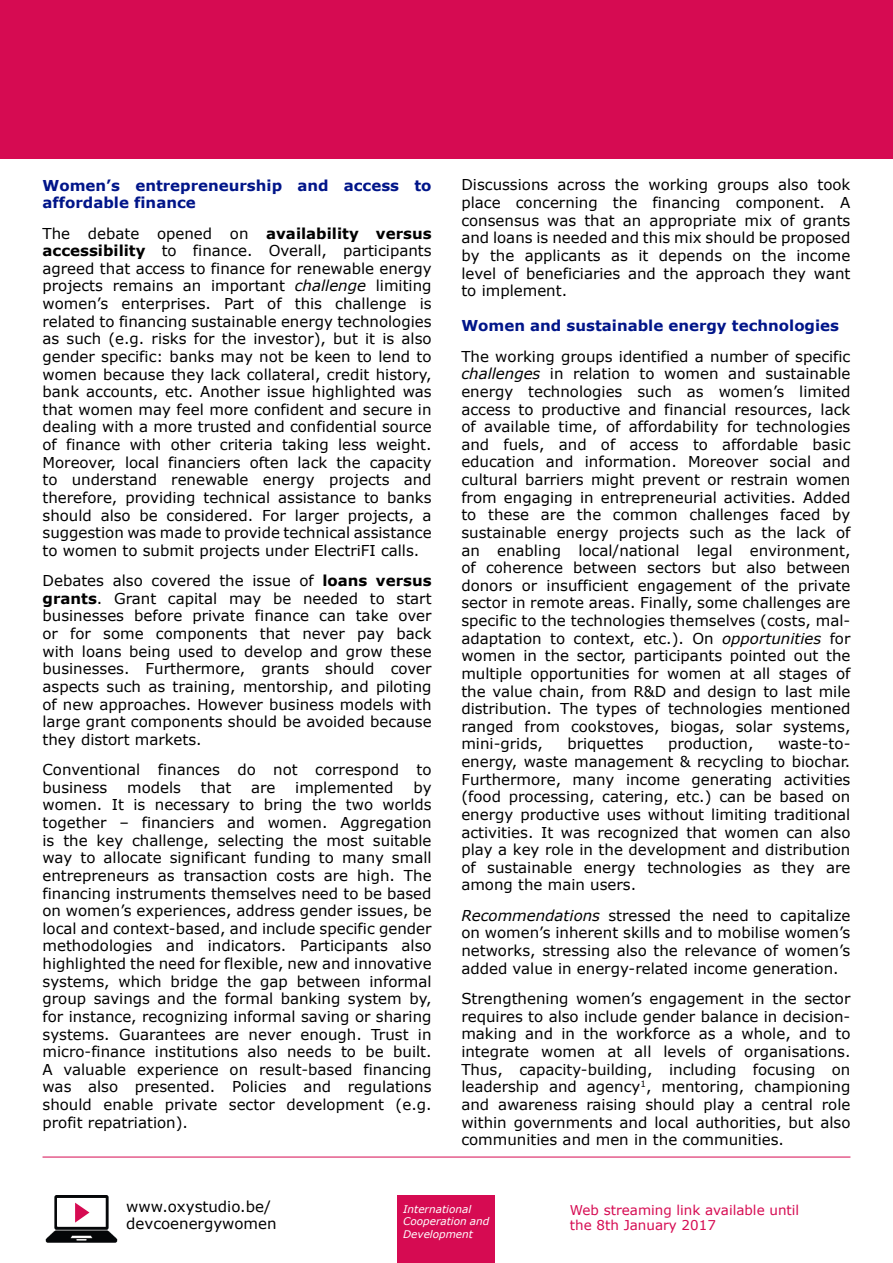
<style>
.page{position:relative;width:893px;height:1263px;background:#fff}
.page>*{position:absolute;margin:0;border:0;box-sizing:border-box;transform-origin:0 0}
.t1{font:15px/17.5px "Verdana";color:#000;text-align:justify}
.t2{font:700 15px/17.7px "Verdana";color:#001589}
.t3{font:13.5px/15px "Verdana";color:#d60b52}
.t4{font:italic 10.5px/12.6px "Verdana";color:#fff}
.s1{font-weight:700}
.s2{font-style:italic}
</style>
<div class="page">
<div style="left:0;top:0;width:893px;height:158px;background:#d60b52"></div>
<div style="left:398px;top:1195px;width:97px;height:68px;background:#d60b52"></div>
<hr style="left:43px;top:1157px;width:807px;height:1px;background:#d60b52">
<img style="left:45px;top:1196px;width:73px;height:46px">
<div style="left:58px;top:1199px;width:47px;height:27px;background:#fff"></div>
<svg style="left:75px;top:1203px;width:14px;height:19px"></svg>
<p class="t2" style="left:43px;top:176px;width:391px">Women’s entrepreneurship and access to affordable finance</p>
<p class="t1" style="left:43px;top:224px;width:391px">The debate opened on <span class="s1">availability versus accessibility</span> to finance. Overall, participants agreed that access to finance for renewable energy projects remains an important <span class="s2">challenge</span> limiting women’s enterprises. Part of this challenge is related to financing sustainable energy technologies as such (e.g. risks for the investor), but it is also gender specific: banks may not be keen to lend to women because they lack collateral, credit history, bank accounts, etc. Another issue highlighted was that women may feel more confident and secure in dealing with a more trusted and confidential source of finance with other criteria taking less weight.<br>Moreover, local financiers often lack the capacity to understand renewable energy projects and therefore, providing technical assistance to banks should also be considered. For larger projects, a suggestion was made to provide technical assistance to women to submit projects under ElectriFI calls.</p>
<p class="t1" style="left:43px;top:572px;width:391px">Debates also covered the issue of <span class="s1">loans versus grants</span>. Grant capital may be needed to start businesses before private finance can take over or for some components that never pay back with loans being used to develop and grow these businesses. Furthermore, grants should cover aspects such as training, mentorship, and piloting of new approaches. However business models with large grant components should be avoided because they distort markets.</p>
<p class="t1" style="left:43px;top:761px;width:391px">Conventional finances do not correspond to business</p>
<p class="t1" style="left:43px;top:778px;width:391px;text-indent:371px">by women. It is necessary to bring the two worlds together – financiers and women. Aggregation is the key challenge, selecting the most suitable way to allocate significant funding to many small entrepreneurs as transaction costs are high. The financing instruments themselves need to be based on women’s experiences, address gender issues, be local and context-based, and include specific gender methodologies and indicators. Participants also highlighted the need for flexible, new and innovative systems, which bridge the gap between informal group savings and the formal banking system by, for instance, recognizing informal saving or sharing systems. Guarantees are never enough. Trust in micro-finance institutions also needs to be built.<br>A valuable experience on result-based financing was also presented. Policies and regulations should enable private sector development (e.g. profit repatriation).</p>
<p class="t1" style="left:127px;top:778px;width:55px">models</p>
<p class="t1" style="left:201px;top:778px;width:32px">that</p>
<p class="t1" style="left:251px;top:778px;width:26px">are</p>
<p class="t1" style="left:295px;top:778px;width:100px">implemented</p>
<p class="t1" style="left:461px;top:176px;width:391px">Discussions across the working groups also took place concerning the financing component. A consensus was that an appropriate mix of grants and loans is needed and this mix should be proposed by the applicants as it depends on the income level of beneficiaries and the approach they want to implement.</p>
<p class="t2" style="left:461px;top:317px;width:379px">Women and sustainable energy technologies</p>
<p class="t1" style="left:461px;top:347px;width:391px">The working groups identified a number of specific <span class="s2">challenges</span> in relation to women and sustainable energy technologies such as women’s limited access to productive and financial resources, lack of available time, of affordability for technologies and fuels, and of access to affordable basic education and information. Moreover social and cultural barriers might prevent or restrain women from engaging in entrepreneurial activities. Added to these are the common challenges faced by sustainable energy projects such as the lack of an enabling local/national legal environment, of coherence between sectors but also between donors or insufficient engagement of the private sector in remote areas. Finally, some challenges are specific to the technologies themselves (costs, mal&shy;adaptation to context, etc.). On <span class="s2">opportunities</span> for women in the sector, participants pointed out the multiple opportunities for women at all stages of the value chain, from R&amp;D and design to last mile distribution. The types of technologies mentioned ranged from cookstoves, biogas, solar systems, mini-grids,</p>
<p class="t1" style="left:567px;top:735px;width:78px">briquettes</p>
<p class="t1" style="left:668px;top:735px;width:87px">production,</p>
<p class="t1" style="left:461px;top:735px;width:391px;text-indent:317px">waste-to&shy;energy, waste management &amp; recycling to biochar.<br>Furthermore, many income generating activities (food processing, catering, etc.) can be based on energy productive uses without limiting traditional activities. It was recognized that women can also play a key role in the development and distribution of sustainable energy technologies as they are among the main users.</p>
<p class="t1" style="left:461px;top:906px;width:391px"><span class="s2">Recommendations</span> stressed the need to capitalize on women’s inherent skills and to mobilise women’s networks, stressing also the relevance of women’s added value in energy-related income generation.</p>
<p class="t1" style="left:461px;top:990px;width:391px">Strengthening women’s engagement in the sector requires to also include gender balance in decision&shy;making and in the workforce as a whole, and to integrate women at all levels of organisations.<br>Thus, capacity-building, including focusing on leadership and agency<sup>1</sup>, mentoring, championing and awareness raising should play a central role within governments and local authorities, but also communities and men in the communities.</p>
<p class="t1" style="left:126px;top:1197px;width:152px">www.oxystudio.be/ devcoenergywomen</p>
<p class="t4" style="left:403px;top:1202px;width:88px">International<br>Cooperation and<br>Development</p>
<p class="t3" style="left:570px;top:1203px;width:231px">Web streaming link available until the 8th January 2017</p>
</div>
